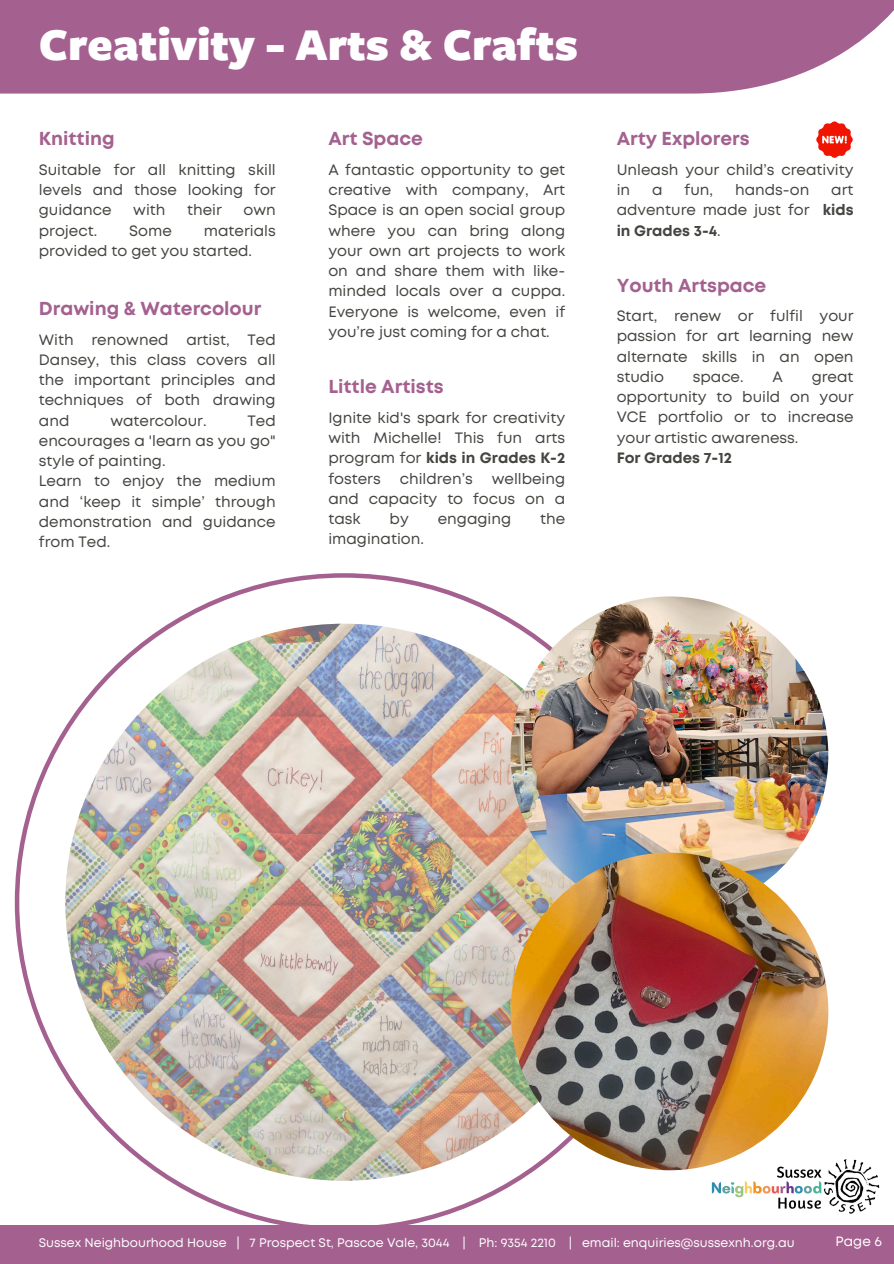
<style>
.page{position:relative;width:894px;height:1264px;background:#fff}
.page>*{position:absolute;margin:0;border:0;box-sizing:border-box;transform-origin:0 0}
.t1{font:900 47.25px "Freight Sans Pro";color:#fff}
.t2{font:700 18.75px "Mont";color:#a46190}
.t3{font:15px/20.2px "Mont";color:#444440;text-align:justify}
.t4{font:13.5px "Mont";color:#fff}
.t5{font:12.45px "Mont";color:#fff}
.s1{font-weight:700}
</style>
<div class="page">
<svg style="left:15px;top:573px;width:658px;height:651px"></svg>
<div style="left:0;top:1224px;width:893px;height:39px;background:#a46190"></div>
<div style="left:0;top:0;width:893px;height:94px;background:#a46190"></div>
<img style="left:65px;top:623px;width:557px;height:557px;border-radius:50%">
<img style="left:510px;top:596px;width:318px;height:317px;border-radius:50%">
<img style="left:510px;top:852px;width:318px;height:318px;border-radius:50%">
<img style="left:702px;top:1156px;width:178px;height:58px">
<svg style="left:816px;top:121px;width:36px;height:37px"></svg>
<p class="t1" style="left:39px;top:12px;width:540px">Creativity - Arts &amp; Crafts</p>
<h3 class="t2" style="left:39px;top:131px;width:77px">Knitting</h3>
<h2 class="t3" style="left:39px;top:160px;width:238px">Suitable for all knitting skill levels and those looking for guidance</h2>
<h2 class="t3" style="left:133px;top:201px;width:34px">with</h2>
<h2 class="t3" style="left:187px;top:201px;width:36px">their</h2>
<h2 class="t3" style="left:243px;top:201px;width:34px">own</h2>
<h2 class="t3" style="left:39px;top:221px;width:238px;text-indent:165px">materials provided to get you started.</h2>
<h2 class="t3" style="left:39px;top:221px;width:60px">project.</h2>
<h2 class="t3" style="left:129px;top:221px;width:44px">Some</h2>
<h3 class="t2" style="left:39px;top:302px;width:224px">Drawing &amp; Watercolour</h3>
<h2 class="t3" style="left:39px;top:330px;width:238px">With renowned artist, Ted Dansey, this class covers all the important principles and techniques of both drawing and</h2>
<h2 class="t3" style="left:39px;top:411px;width:238px;text-align:left;text-indent:208px">Ted encourages a 'learn as you go" style of painting.<br>Learn to enjoy the medium and ‘keep it simple’ through demonstration and guidance from Ted.</h2>
<h2 class="t3" style="left:110px;top:411px;width:98px">watercolour.</h2>
<h3 class="t2" style="left:328px;top:131px;width:96px">Art Space</h3>
<p class="t3" style="left:328px;top:160px;width:238px">A fantastic opportunity to get creative with company, Art Space is an open social group where you can bring along your own art projects to work on and share them with like&shy;minded locals over a cuppa.<br>Everyone is welcome, even if you’re just coming for a chat.</p>
<h2 class="t2" style="left:328px;top:379px;width:117px">Little Artists</h2>
<h3 class="t3" style="left:328px;top:408px;width:238px">Ignite kid's spark for creativity with Michelle! This fun arts program for <span class="s1">kids in Grades K-2 </span>fosters</h3>
<h3 class="t3" style="left:328px;top:469px;width:238px;text-indent:163px">wellbeing and capacity to focus on a task</h3>
<h3 class="t3" style="left:400px;top:469px;width:74px">children’s</h3>
<h3 class="t3" style="left:389px;top:510px;width:21px">by</h3>
<h3 class="t3" style="left:437px;top:510px;width:75px">engaging</h3>
<h3 class="t3" style="left:540px;top:510px;width:27px">the</h3>
<h3 class="t3" style="left:328px;top:530px;width:97px">imagination.</h3>
<h3 class="t2" style="left:616px;top:131px;width:134px">Arty Explorers</h3>
<h2 class="t3" style="left:616px;top:160px;width:238px">Unleash your child’s creativity in</h2>
<h2 class="t3" style="left:652px;top:181px;width:12px">a</h2>
<h2 class="t3" style="left:684px;top:181px;width:30px">fun,</h2>
<h2 class="t3" style="left:735px;top:181px;width:76px">hands-on</h2>
<h2 class="t3" style="left:616px;top:181px;width:238px;text-indent:214px">art adventure made just for <span class="s1">kids in Grades 3-4</span>.</h2>
<p class="t2" style="left:616px;top:278px;width:151px">Youth Artspace</p>
<p class="t3" style="left:616px;top:307px;width:238px">Start, renew or fulfil your passion for art learning new alternate skills in an open studio</p>
<p class="t3" style="left:692px;top:367px;width:52px">space.</p>
<p class="t3" style="left:772px;top:367px;width:12px">A</p>
<p class="t3" style="left:616px;top:367px;width:238px;text-align:left;text-indent:195px">great opportunity to build on your<br>VCE portfolio or to increase your artistic awareness.<br><span class="s1">For Grades 7-12</span></p>
<h2 class="t5" style="left:39px;top:1237px;width:757px">Sussex Neighbourhood House | 7 Prospect St, Pascoe Vale, 3044 | Ph: 9354 2210 | email: enquiries@sussexnh.org.au</h2>
<p class="t4" style="left:835px;top:1236px;width:48px">Page 6</p>
</div>
